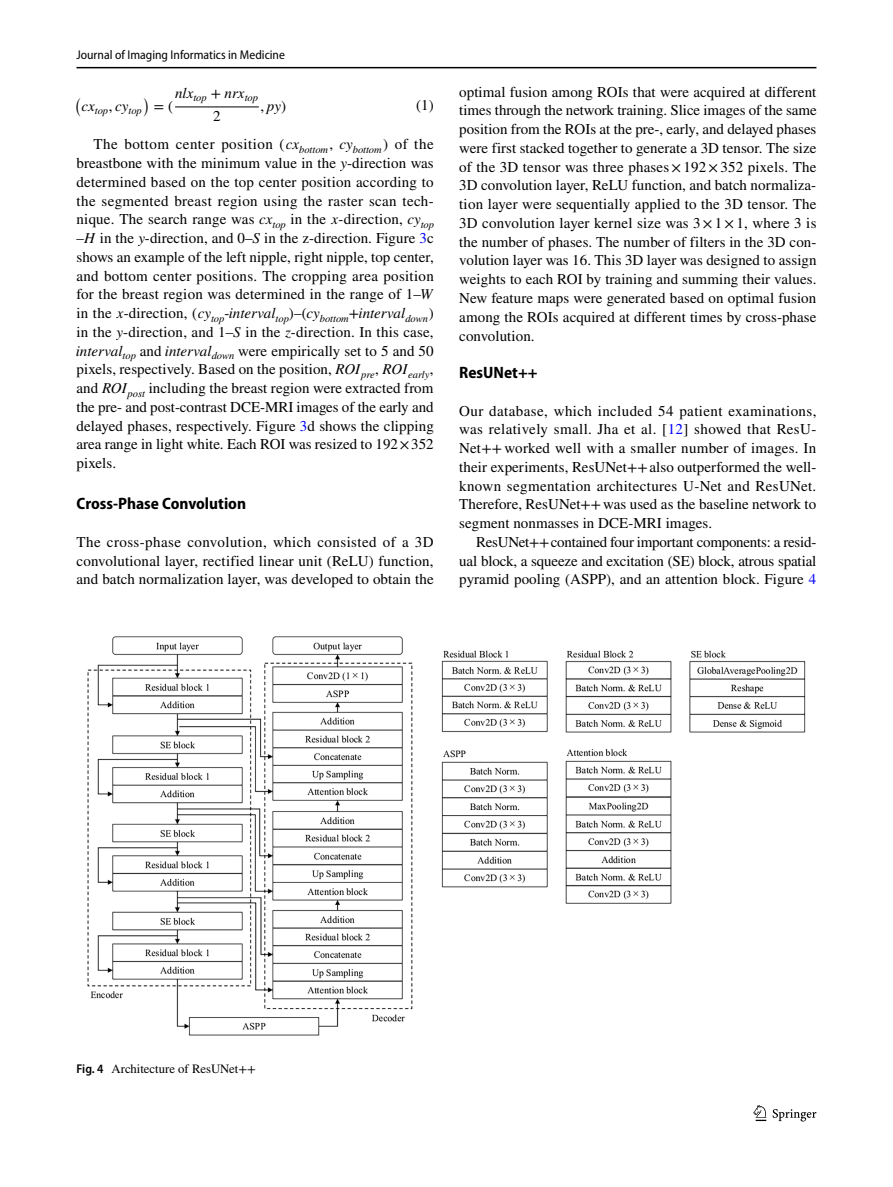
<style>
.page{position:relative;width:893px;height:1187px;background:#fff}
.page>*{position:absolute;margin:0;border:0;box-sizing:border-box;transform-origin:0 0}
.t1{font:700 semi-condensed 16.5px "Myriad Pro";color:#000}
.t2{font:15px/18.8px "STIX";letter-spacing:.005em;color:#000;text-align:justify}
.t3{font:15px "STIX General Italic 41";color:#000}
.t4{font:15px "STIX Math Extensions";color:#000}
.t5{font:15px "STIX Math Regular 3";color:#000}
.t6{font:15px "STIX General Regular 3";color:#000}
.t7{font:semi-condensed 12.75px "Myriad Pro";color:#000}
.t8{font:12.75px "STIX";color:#000}
.t9{font:10.5px "STIX General Italic 41";letter-spacing:-.005em;color:#000}
.s1{font-family:"STIX Math Regular 3"}
.s2{font-family:"STIX General Regular 3"}
.s3{font-family:"STIX General Italic 35"}
.s4{font-family:"STIX General Italic 42"}
.s5{font-family:"STIX General Italic 43"}
.s6{font-family:"STIX General Italic 44"}
.s7{font-family:"STIX General Italic 45"}
.s8{font-family:"STIX General Italic 46"}
.s9{font-family:"STIX General Italic 47"}
.s10{font-family:"STIX General Italic 48"}
.s11{font-family:"STIX General Italic 25"}
.s12{color:#00f}
.s13{font-family:"STIX General Italic 26"}
.s14{font-family:"STIX General Italic 27"}
.s15{font-family:"STIX General Italic 28"}
.s16{font-family:"STIX General Italic 29"}
.s17{font-family:"STIX General Italic 30"}
.s18{font-family:"STIX General Italic 31"}
.s19{font-family:"STIX General Italic 32"}
.s20{font-family:"STIX General Italic 33"}
.s21{font-family:"STIX General Italic 34"}
.s22{font-family:"STIX General Italic 36"}
.s23{font-family:"STIX General Italic 37"}
.s24{font-family:"STIX General Italic 38"}
.s25{font-family:"STIX General Italic 39"}
.s26{font-family:"STIX General Italic 40"}
.s27{font-family:"Myriad Pro";font-weight:600;font-stretch:semi-condensed}
</style>
<div class="page">
<hr style="left:77px;top:67px;width:739px;height:1px;background:#000">
<svg style="left:753px;top:1105px;width:13px;height:15px"></svg>
<svg style="left:773px;top:1109px;width:43px;height:12px"></svg>
<hr style="left:175px;top:106px;width:84px;height:1px;background:#000">
<img style="left:87px;top:636px;width:719px;height:400px">
<p class="t7" style="left:77px;top:48px;width:210px">Journal of Imaging Informatics in Medicine</p>
<p class="t3" style="left:175px;top:87px;width:84px">nlx<sub>top</sub> <span class="s1">+</span> nrx<sub>top</sub></p>
<p class="t6" style="left:213px;top:111px;width:9px">2</p>
<p class="t4" style="left:74px;top:85px;width:9px">(</p>
<p class="t9" style="left:81px;top:107px;width:62px"><sup>cx</sup>top<sup>,</sup> <sup>cy</sup>top</p>
<p class="t4" style="left:143px;top:85px;width:9px">)</p>
<p class="t5" style="left:154px;top:100px;width:21px">= (</p>
<p class="t3" style="left:261px;top:100px;width:27px"><span class="s2">,</span> py<span class="s1">)</span></p>
<p class="t2" style="left:416px;top:96px;width:19px">(1)</p>
<p class="t2" style="left:76px;top:136px;width:360px;text-indent:18px">The bottom center position (<span class="s3">cx</span><sub>bottom</sub>, <span class="s4">cy</span><sub>bottom</sub>) of the breastbone with the minimum value in the <span class="s5">y</span>-direction was determined based on the top center position according to the segmented breast region using the raster scan tech&shy;nique. The search range was <span class="s6">cx</span><sub>top</sub> in the <span class="s7">x</span>-direction, <span class="s8">cy</span><sub>top </sub>–<span class="s9">H</span> in the <span class="s10">y</span>-direction, and 0–<span class="s11">S</span> in the z-direction. Figure <span class="s12">3</span>c shows an example of the left nipple, right nipple, top center, and bottom center positions. The cropping area position for the breast region was determined in the range of 1–<span class="s13">W </span>in the <span class="s14">x</span>-direction, (<span class="s15">cy</span><sub>top</sub>-<span class="s16">interval</span><sub>top</sub>)–(<span class="s17">cy</span><sub>bottom</sub>+<span class="s18">interval</span><sub>down</sub>) in the <span class="s19">y</span>-direction, and 1–<span class="s20">S</span> in the <span class="s21">z</span>-direction. In this case, <span class="s22">interval</span><sub>top</sub> and <span class="s23">interval</span><sub>down</sub> were empirically set to 5 and 50 pixels, respectively. Based on the position, <span class="s24">ROI</span><sub>pre</sub>, <span class="s25">ROI</span><sub>early</sub>, and <span class="s26">ROI</span><sub>post</sub> including the breast region were extracted from the pre- and post-contrast DCE-MRI images of the early and delayed phases, respectively. Figure <span class="s12">3</span>d shows the clipping area range in light white. Each ROI was resized to 192×352 pixels.</p>
<p class="t1" style="left:77px;top:494px;width:171px">Cross‑Phase Convolution</p>
<p class="t2" style="left:77px;top:533px;width:359px">The cross-phase convolution, which consisted of a 3D convolutional layer, rectified linear unit (ReLU) function, and batch normalization layer, was developed to obtain the</p>
<p class="t2" style="left:459px;top:83px;width:359px">optimal fusion among ROIs that were acquired at different times through the network training. Slice images of the same position from the ROIs at the pre-, early, and delayed phases were first stacked together to generate a 3D tensor. The size of the 3D tensor was three phases×192×352 pixels. The 3D convolution layer, ReLU function, and batch normaliza&shy;tion layer were sequentially applied to the 3D tensor. The 3D convolution layer kernel size was 3×1×1, where 3 is the number of phases. The number of filters in the 3D con&shy;volution layer was 16. This 3D layer was designed to assign weights to each ROI by training and summing their values.<br>New feature maps were generated based on optimal fusion among the ROIs acquired at different times by cross-phase convolution.</p>
<p class="t1" style="left:459px;top:363px;width:80px">ResUNet++</p>
<p class="t2" style="left:459px;top:402px;width:359px">Our database, which included 54 patient examinations, was relatively small. Jha et al. [<span class="s12">12</span>] showed that ResU-Net++ worked well with a smaller number of images. In their experiments, ResUNet++also outperformed the well&shy;known segmentation architectures U-Net and ResUNet.<br>Therefore, ResUNet++was used as the baseline network to segment nonmasses in DCE-MRI images.</p>
<p class="t2" style="left:459px;top:533px;width:359px;text-indent:17px">ResUNet++contained four important components: a resid&shy;ual block, a squeeze and excitation (SE) block, atrous spatial pyramid pooling (ASPP), and an attention block. Figure <span class="s12">4</span></p>
<p class="t8" style="left:77px;top:1059px;width:181px"><span class="s27">Fig. 4</span> Architecture of ResUNet++</p>
</div>
